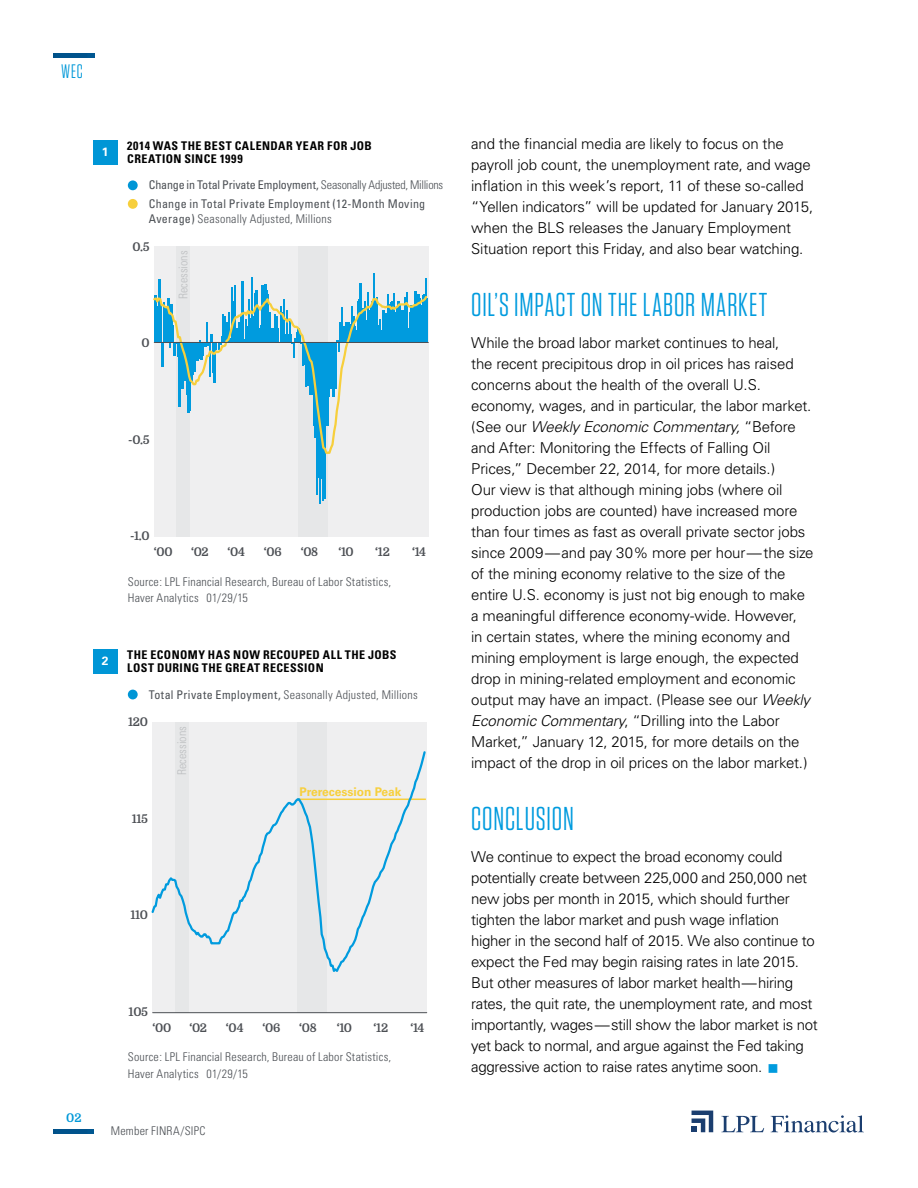
<style>
.page{position:relative;width:918px;height:1188px;background:#fff}
.page>*{position:absolute;margin:0;border:0;box-sizing:border-box;transform-origin:0 0}
.t1{font:33px "Tungsten Narrow";letter-spacing:.025em;color:#009bde}
.t2{font:19.5px "Tungsten Narrow";color:#0098d8}
.t3{font:300 15px/21px "Univers";letter-spacing:-.015em;color:#000}
.t4{font:300 condensed 12px/16.5px "Univers";letter-spacing:.02em;color:#4b4f54}
.t5{font:700 condensed 12px/13.5px "Univers";letter-spacing:.035em;color:#000}
.t6{font:condensed 12px/18.5px "Univers";letter-spacing:.015em;color:#4b4f54}
.t7{font:700 12px "Domine";letter-spacing:-.025em;color:#4c4f54}
.t8{font:300 condensed 12px "Univers";color:#bcbec0}
.t9{font:700 12px "Univers";color:#f7cf3c}
.t10{font:700 12px "Domine";color:#0098d8}
.t11{font:700 12px "Univers";color:#fff}
.s1{font-weight:300}
.s2{font-weight:400}
.s3{font-style:italic}
.s4{color:#009bde}
</style>
<div class="page">
<img style="left:54px;top:53px;width:40px;height:5px">
<img style="left:54px;top:1129px;width:40px;height:5px">
<svg style="left:721px;top:1116px;width:43px;height:16px"></svg>
<svg style="left:771px;top:1115px;width:93px;height:18px"></svg>
<svg style="left:692px;top:1111px;width:21px;height:21px"></svg>
<div style="left:93px;top:649px;width:24px;height:25px;background:#0096d6"></div>
<div style="left:93px;top:140px;width:24px;height:25px;background:#0096d6"></div>
<div style="left:128px;top:690px;width:10px;height:9px;background:#0096d6;border-radius:50%"></div>
<div style="left:153px;top:722px;width:274px;height:291px;background:#efeff0"></div>
<div style="left:297px;top:722px;width:30px;height:291px;background:#e6e7e8"></div>
<div style="left:175px;top:722px;width:14px;height:291px;background:#e6e7e8"></div>
<hr style="left:153px;top:1012px;width:274px;height:1px;background:#4c4f54">
<svg style="left:151px;top:750px;width:275px;height:226px"></svg>
<div style="left:128px;top:180px;width:10px;height:10px;background:#0096d6;border-radius:50%"></div>
<div style="left:128px;top:199px;width:10px;height:10px;background:#f7cf3c;border-radius:50%"></div>
<div style="left:154px;top:246px;width:274px;height:291px;background:#efeff0"></div>
<div style="left:299px;top:247px;width:29px;height:290px;background:#e6e7e8"></div>
<div style="left:176px;top:247px;width:14px;height:290px;background:#e6e7e8"></div>
<hr style="left:159px;top:279px;width:2px;height:63px;background:#009bde">
<hr style="left:231px;top:287px;width:2px;height:55px;background:#009bde">
<hr style="left:234px;top:285px;width:2px;height:57px;background:#009bde">
<hr style="left:242px;top:281px;width:2px;height:61px;background:#009bde">
<hr style="left:251px;top:277px;width:2px;height:65px;background:#009bde">
<hr style="left:254px;top:293px;width:2px;height:49px;background:#009bde">
<hr style="left:255px;top:290px;width:3px;height:52px;background:#009bde">
<hr style="left:261px;top:285px;width:3px;height:57px;background:#009bde">
<hr style="left:264px;top:284px;width:3px;height:58px;background:#009bde">
<hr style="left:266px;top:290px;width:2px;height:52px;background:#009bde">
<hr style="left:316px;top:342px;width:2px;height:153px;background:#009bde">
<hr style="left:317px;top:342px;width:2px;height:136px;background:#009bde">
<hr style="left:319px;top:342px;width:2px;height:162px;background:#009bde">
<hr style="left:320px;top:342px;width:2px;height:137px;background:#009bde">
<hr style="left:322px;top:342px;width:2px;height:159px;background:#009bde">
<hr style="left:323px;top:342px;width:2px;height:157px;background:#009bde">
<hr style="left:359px;top:283px;width:3px;height:59px;background:#009bde">
<hr style="left:367px;top:292px;width:2px;height:50px;background:#009bde">
<hr style="left:373px;top:273px;width:2px;height:69px;background:#009bde">
<hr style="left:393px;top:293px;width:2px;height:49px;background:#009bde">
<hr style="left:407px;top:292px;width:1px;height:50px;background:#009bde">
<hr style="left:414px;top:291px;width:2px;height:51px;background:#009bde">
<hr style="left:425px;top:278px;width:2px;height:64px;background:#009bde">
<svg style="left:153px;top:294px;width:276px;height:161px"></svg>
<hr style="left:154px;top:342px;width:274px;height:1px;background:#4c4f54">
<h2 class="t2" style="left:61px;top:62px;width:23px">WEC</h2>
<p class="t11" style="left:102px;top:145px;width:8px">1</p>
<p class="t5" style="left:127px;top:139px;width:246px">2014 WAS THE BEST CALENDAR YEAR FOR JOB<br>CREATION SINCE 1999</p>
<p class="t6" style="left:149px;top:176px;width:296px">Change in Total Private Employment, <span class="s1">Seasonally Adjusted, Millions<br></span>Change in Total Private Employment (12-Month Moving</p>
<p class="t4" style="left:149px;top:210px;width:184px"><span class="s2">Average)</span> Seasonally Adjusted, Millions</p>
<p class="t8" style="left:176px;top:299px;width:50px;rotate:-90deg">Recessions</p>
<p class="t7" style="left:132px;top:240px;width:19px">0.5</p>
<p class="t7" style="left:141px;top:336px;width:10px">0</p>
<p class="t7" style="left:128px;top:433px;width:23px">-0.5</p>
<p class="t11" style="left:102px;top:654px;width:8px">2</p>
<p class="t7" style="left:130px;top:529px;width:21px">-1.0</p>
<p class="t7" style="left:154px;top:546px;width:20px">‘00</p>
<p class="t7" style="left:191px;top:546px;width:19px">‘02</p>
<p class="t7" style="left:228px;top:546px;width:19px">‘04</p>
<p class="t7" style="left:264px;top:546px;width:20px">‘06</p>
<p class="t7" style="left:301px;top:546px;width:19px">‘08</p>
<p class="t7" style="left:338px;top:546px;width:17px">‘10</p>
<p class="t7" style="left:375px;top:546px;width:16px">‘12</p>
<p class="t7" style="left:412px;top:546px;width:15px">‘14</p>
<p class="t4" style="left:128px;top:573px;width:265px">Source: LPL Financial Research, Bureau of Labor Statistics,<br>Haver Analytics 01/29/15</p>
<p class="t5" style="left:127px;top:648px;width:271px">THE ECONOMY HAS NOW RECOUPED ALL THE JOBS<br>LOST DURING THE GREAT RECESSION</p>
<p class="t4" style="left:149px;top:686px;width:270px"><span class="s2">Total Private Employment,</span> Seasonally Adjusted, Millions</p>
<p class="t8" style="left:175px;top:775px;width:50px;rotate:-90deg">Recessions</p>
<p class="t7" style="left:128px;top:716px;width:21px">120</p>
<p class="t7" style="left:132px;top:812px;width:18px">115</p>
<p class="t9" style="left:299px;top:785px;width:104px">Prerecession Peak</p>
<p class="t7" style="left:130px;top:909px;width:19px">110</p>
<p class="t10" style="left:66px;top:1112px;width:17px">02</p>
<p class="t7" style="left:129px;top:1005px;width:21px">105</p>
<p class="t7" style="left:152px;top:1021px;width:20px">‘00</p>
<p class="t7" style="left:189px;top:1021px;width:19px">‘02</p>
<p class="t7" style="left:226px;top:1021px;width:19px">‘04</p>
<p class="t7" style="left:262px;top:1021px;width:20px">‘06</p>
<p class="t7" style="left:299px;top:1021px;width:19px">‘08</p>
<p class="t7" style="left:337px;top:1021px;width:17px">‘10</p>
<p class="t7" style="left:374px;top:1021px;width:16px">‘12</p>
<p class="t7" style="left:410px;top:1021px;width:15px">‘14</p>
<p class="t4" style="left:128px;top:1049px;width:265px">Source: LPL Financial Research, Bureau of Labor Statistics,<br>Haver Analytics 01/29/15</p>
<p class="t4" style="left:111px;top:1122px;width:96px">Member FINRA/SIPC</p>
<p class="t3" style="left:471px;top:133px;width:344px">and the financial media are likely to focus on the payroll job count, the unemployment rate, and wage inflation in this week’s report, 11 of these so-called “Yellen indicators” will be updated for January 2015, when the BLS releases the January Employment Situation report this Friday, and also bear watching.</p>
<h1 class="t1" style="left:471px;top:289px;width:298px">OIL’S IMPACT ON THE LABOR MARKET</h1>
<p class="t3" style="left:471px;top:332px;width:344px">While the broad labor market continues to heal,<br>the recent precipitous drop in oil prices has raised concerns about the health of the overall U.S. economy, wages, and in particular, the labor market. (See our <span class="s3">Weekly Economic Commentary,</span> “Before and After: Monitoring the Effects of Falling Oil Prices,” December 22, 2014, for more details.)<br>Our view is that although mining jobs (where oil production jobs are counted) have increased more than four times as fast as overall private sector jobs since 2009—and pay 30% more per hour—the size of the mining economy relative to the size of the entire U.S. economy is just not big enough to make a meaningful difference economy-wide. However,<br>in certain states, where the mining economy and mining employment is large enough, the expected drop in mining-related employment and economic output may have an impact. (Please see our <span class="s3">Weekly Economic Commentary</span>, “Drilling into the Labor Market,” January 12, 2015, for more details on the impact of the drop in oil prices on the labor market.)</p>
<h1 class="t1" style="left:471px;top:803px;width:104px">CONCLUSION</h1>
<p class="t3" style="left:471px;top:846px;width:348px">We continue to expect the broad economy could potentially create between 225,000 and 250,000 net new jobs per month in 2015, which should further tighten the labor market and push wage inflation higher in the second half of 2015. We also continue to expect the Fed may begin raising rates in late 2015.<br>But other measures of labor market health—hiring rates, the quit rate, the unemployment rate, and most importantly, wages—still show the labor market is not yet back to normal, and argue against the Fed taking aggressive action to raise rates anytime soon. <span class="s4">■</span></p>
</div>
